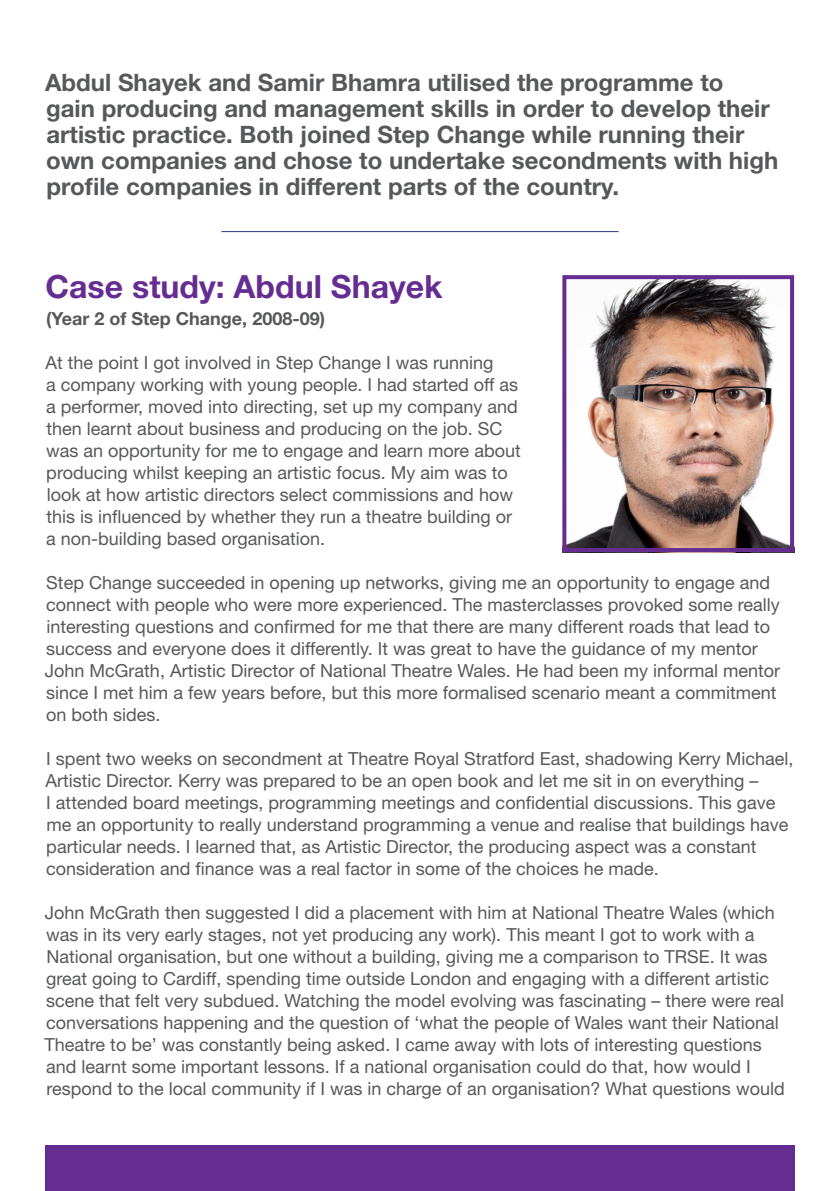
<style>
.page{position:relative;width:840px;height:1191px;background:#fff}
.page>*{position:absolute;margin:0;border:0;box-sizing:border-box;transform-origin:0 0}
.t1{font:700 32px "Helvetica Neue LT Std";color:#652d91}
.t2{font:700 24px/26px "Helvetica Neue LT Std";color:#57585a}
.t3{font:18px/22px "Helvetica Neue LT Std";color:#57585a}
.t4{font:700 18px "Helvetica Neue LT Std";color:#57585a}
</style>
<div class="page">
<hr style="left:221px;top:231px;width:397px;height:1px;background:#283890">
<img style="left:567px;top:280px;width:221px;height:267px">
<div style="left:562px;top:275px;width:231px;height:277px;border:4px solid #652d91"></div>
<div style="left:45px;top:1145px;width:749px;height:46px;background:#652d91"></div>
<p class="t2" style="left:45px;top:69px;width:734px">Abdul Shayek and Samir Bhamra utilised the programme to gain producing and management skills in order to develop their artistic practice. Both joined Step Change while running their own companies and chose to undertake secondments with high profile companies in different parts of the country.</p>
<p class="t1" style="left:45px;top:266px;width:398px">Case study: Abdul Shayek</p>
<p class="t4" style="left:46px;top:308px;width:280px">(Year 2 of Step Change, 2008-09)</p>
<p class="t3" style="left:45px;top:351px;width:476px">At the point I got involved in Step Change I was running<br>a company working with young people. I had started off as a performer, moved into directing, set up my company and then learnt about business and producing on the job. SC was an opportunity for me to engage and learn more about producing whilst keeping an artistic focus. My aim was to look at how artistic directors select commissions and how this is influenced by whether they run a theatre building or a non-building based organisation.</p>
<p class="t3" style="left:45px;top:571px;width:736px">Step Change succeeded in opening up networks, giving me an opportunity to engage and connect with people who were more experienced. The masterclasses provoked some really interesting questions and confirmed for me that there are many different roads that lead to success and everyone does it differently. It was great to have the guidance of my mentor John McGrath, Artistic Director of National Theatre Wales. He had been my informal mentor since I met him a few years before, but this more formalised scenario meant a commitment on both sides.</p>
<p class="t3" style="left:45px;top:747px;width:749px">I spent two weeks on secondment at Theatre Royal Stratford East, shadowing Kerry Michael, Artistic Director. Kerry was prepared to be an open book and let me sit in on everything –<br>I attended board meetings, programming meetings and confidential discussions. This gave me an opportunity to really understand programming a venue and realise that buildings have particular needs. I learned that, as Artistic Director, the producing aspect was a constant consideration and finance was a real factor in some of the choices he made.</p>
<p class="t3" style="left:45px;top:901px;width:741px">John McGrath then suggested I did a placement with him at National Theatre Wales (which was in its very early stages, not yet producing any work). This meant I got to work with a National organisation, but one without a building, giving me a comparison to TRSE. It was great going to Cardiff, spending time outside London and engaging with a different artistic scene that felt very subdued. Watching the model evolving was fascinating – there were real conversations happening and the question of ‘what the people of Wales want their National Theatre to be’ was constantly being asked. I came away with lots of interesting questions and learnt some important lessons. If a national organisation could do that, how would I respond to the local community if I was in charge of an organisation? What questions would</p>
</div>
